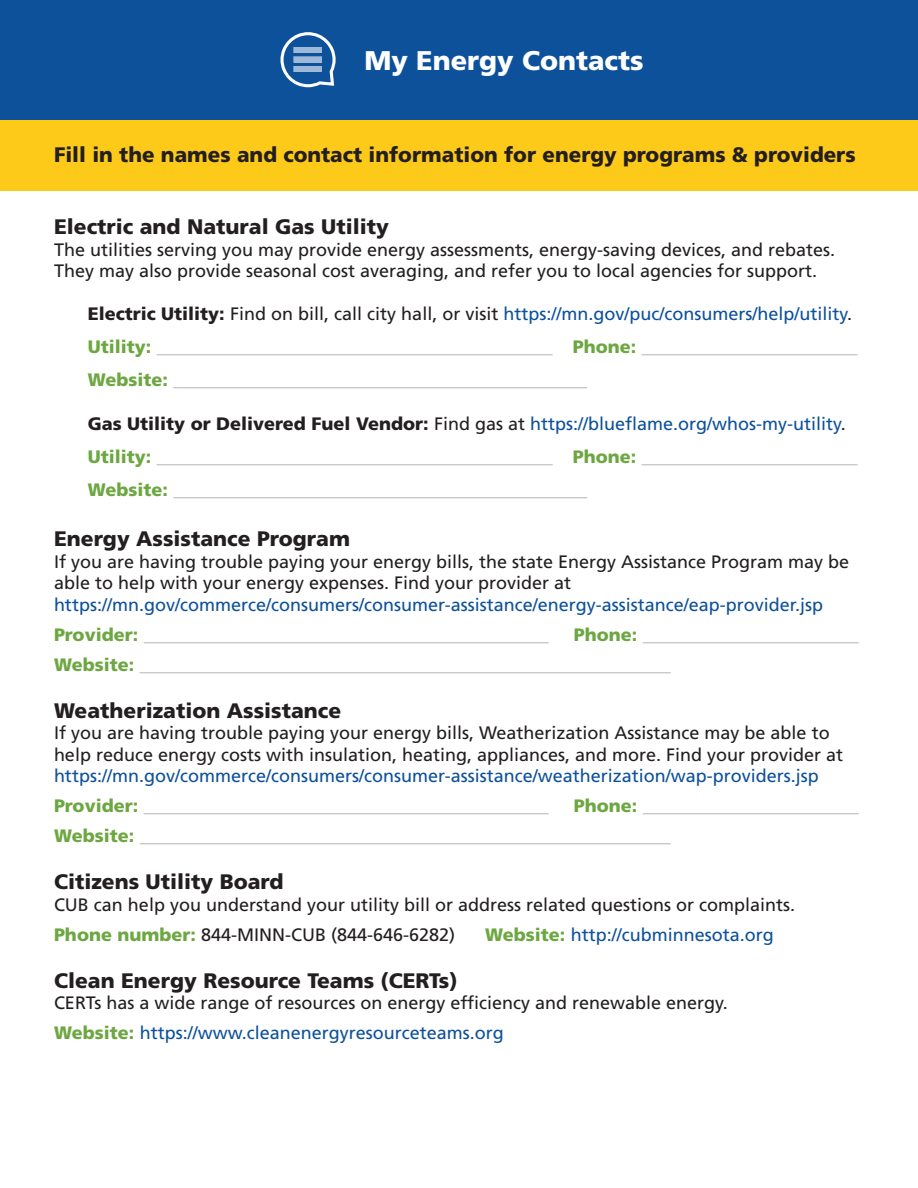
<style>
.page{position:relative;width:918px;height:1188px;background:#fff}
.page>*{position:absolute;margin:0;border:0;box-sizing:border-box;transform-origin:0 0}
.t1{font:900 27px "Frutiger LT Std";color:#fff}
.t2{font:900 21px "Frutiger LT Std";color:#231f20}
.t3{font:18px/21.6px "Frutiger LT Std";color:#231f20}
.t4{font:18px/33px "Frutiger LT Std";color:#b0b1b3}
.t5{font:18px/30px "Frutiger LT Std";color:#0e519b}
.s1{font-weight:900;color:#231f20}
.s2{color:#231f20}
.s3{color:#0e519b}
.s4{font-weight:900;color:#6da742}
.s5{color:#b0b1b3}
</style>
<div class="page">
<div style="left:0;top:119px;width:918px;height:72px;background:#feca19"></div>
<div style="left:0;top:0;width:918px;height:119px;background:#0e519b"></div>
<svg style="left:281px;top:32px;width:55px;height:55px"></svg>
<div style="left:294px;top:48px;width:28px;height:5px;background:#9eb9d7"></div>
<div style="left:294px;top:57px;width:28px;height:5px;background:#9eb9d7"></div>
<div style="left:294px;top:66px;width:28px;height:5px;background:#9eb9d7"></div>
<h1 class="t1" style="left:365px;top:44px;width:281px">My Energy Contacts</h1>
<p class="t2" style="left:54px;top:142px;width:803px">Fill in the names and contact information for energy programs &amp; providers</p>
<p class="t2" style="left:54px;top:214px;width:336px">Electric and Natural Gas Utility</p>
<p class="t3" style="left:54px;top:239px;width:783px">The utilities serving you may provide energy assessments, energy-saving devices, and rebates.<br>They may also provide seasonal cost averaging, and refer you to local agencies for support.</p>
<p class="t4" style="left:88px;top:298px;width:772px"><span class="s1">Electric Utility:</span> <span class="s2">Find on bill, call city hall, or visit</span> <span class="s3">https://mn.gov/puc/consumers/help/utility</span><span class="s2">.<br></span><span class="s4">Utility:</span> ____________________________________________ <span class="s4">Phone:</span> ________________________<br><span class="s4">Website:</span> ______________________________________________</p>
<p class="t4" style="left:88px;top:407px;width:772px"><span class="s1">Gas Utility or Delivered Fuel Vendor:</span> <span class="s2">Find gas at</span> <span class="s3">https://blueflame.org/whos-my-utility</span><span class="s2">.<br></span><span class="s4">Utility:</span> ____________________________________________ <span class="s4">Phone:</span> ________________________<br><span class="s4">Website:</span> ______________________________________________</p>
<p class="t2" style="left:54px;top:526px;width:298px">Energy Assistance Program</p>
<p class="t3" style="left:54px;top:551px;width:797px">If you are having trouble paying your energy bills, the state Energy Assistance Program may be able to help with your energy expenses. Find your provider at</p>
<p class="t5" style="left:54px;top:590px;width:771px">https://mn.gov/commerce/consumers/consumer-assistance/energy-assistance/eap-provider.jsp<br><span class="s4">Provider:</span> <span class="s5">_____________________________________________</span></p>
<p class="t4" style="left:54px;top:620px;width:806px;line-height:30px;text-indent:520px"><span class="s4">Phone:</span> ________________________<br><span class="s4">Website:</span> ___________________________________________________________</p>
<p class="t2" style="left:54px;top:698px;width:289px">Weatherization Assistance</p>
<p class="t3" style="left:54px;top:722px;width:791px">If you are having trouble paying your energy bills, Weatherization Assistance may be able to help reduce energy costs with insulation, heating, appliances, and more. Find your provider at</p>
<p class="t5" style="left:54px;top:761px;width:766px">https://mn.gov/commerce/consumers/consumer-assistance/weatherization/wap-providers.jsp<br><span class="s4">Provider:</span> <span class="s5">_____________________________________________</span></p>
<p class="t4" style="left:54px;top:791px;width:806px;line-height:30px;text-indent:520px"><span class="s4">Phone:</span> ________________________<br><span class="s4">Website:</span> ___________________________________________________________</p>
<p class="t2" style="left:54px;top:869px;width:231px">Citizens Utility Board</p>
<p class="t3" style="left:54px;top:890px;width:743px;line-height:30px">CUB can help you understand your utility bill or address related questions or complaints.<br><span class="s4">Phone number:</span> 844-MINN-CUB (844-646-6282)</p>
<p class="t5" style="left:485px;top:920px;width:290px"><span class="s4">Website:</span> http://cubminnesota.org</p>
<p class="t2" style="left:54px;top:968px;width:405px">Clean Energy Resource Teams (CERTs)</p>
<p class="t3" style="left:54px;top:988px;width:675px;line-height:30px">CERTs has a wide range of resources on energy efficiency and renewable energy.<br><span class="s4">Website:</span> <span class="s3">https://www.cleanenergyresourceteams.org</span></p>
</div>
